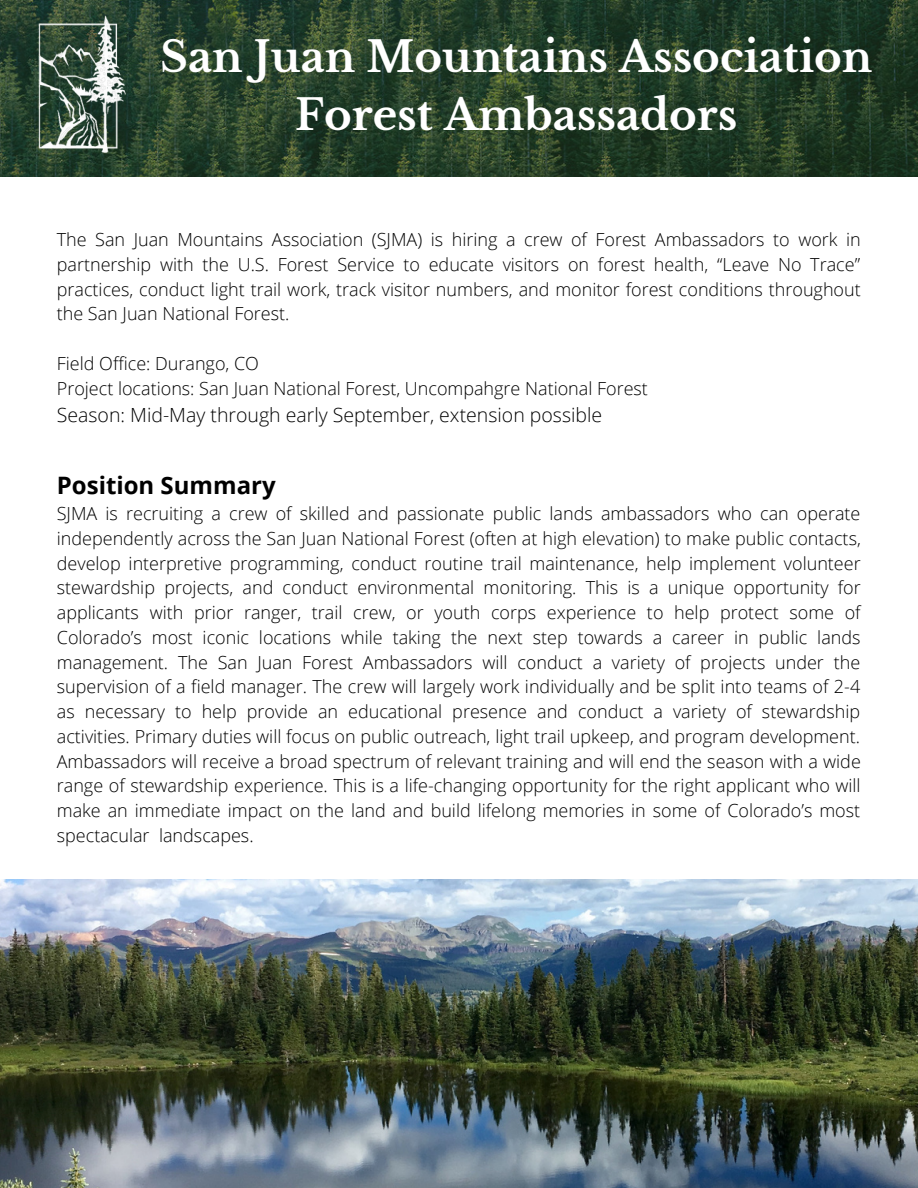
<style>
.page{position:relative;width:918px;height:1188px;background:#fff}
.page>*{position:absolute;margin:0;border:0;box-sizing:border-box;transform-origin:0 0}
.t1{font:700 42px "Libre Baskerville";color:#fff}
.t2{font:700 24px "Open Sans";color:#000}
.t3{font:300 19.5px "Open Sans";color:#000}
.t4{font:300 18px/24.8px "Open Sans";color:#000;text-align:justify}
</style>
<div class="page">
<img style="left:0;top:880px;width:918px;height:308px">
<img style="left:0;top:0;width:918px;height:177px">
<img style="left:28px;top:15px;width:104px;height:141px">
<p class="t1" style="left:160px;top:31px;width:714px">San Juan Mountains Association</p>
<p class="t1" style="left:295px;top:89px;width:444px">Forest Ambassadors</p>
<p class="t4" style="left:57px;top:227px;width:805px">The San Juan Mountains Association (SJMA) is hiring a crew of Forest Ambassadors to work in partnership with the U.S. Forest Service to educate visitors on forest health, “Leave No Trace” practices, conduct light trail work, track visitor numbers, and monitor forest conditions throughout the San Juan National Forest.</p>
<p class="t4" style="left:57px;top:351px;width:204px">Field Office: Durango, CO</p>
<p class="t4" style="left:57px;top:375px;width:593px">Project locations: San Juan National Forest, Uncompahgre National Forest</p>
<p class="t3" style="left:57px;top:401px;width:547px">Season: Mid-May through early September, extension possible</p>
<p class="t2" style="left:57px;top:469px;width:220px">Position Summary</p>
<p class="t4" style="left:57px;top:501px;width:806px">SJMA is recruiting a crew of skilled and passionate public lands ambassadors who can operate independently across the San Juan National Forest (often at high elevation) to make public contacts, develop interpretive programming, conduct routine trail maintenance, help implement volunteer stewardship projects, and conduct environmental monitoring. This is a unique opportunity for applicants with prior ranger, trail crew, or youth corps experience to help protect some of Colorado’s most iconic locations while taking the next step towards a career in public lands management. The San Juan Forest Ambassadors will conduct a variety of projects under the supervision of a field manager. The crew will largely work individually and be split into teams of 2-4 as necessary to help provide an educational presence and conduct a variety of stewardship activities. Primary duties will focus on public outreach, light trail upkeep, and program development.<br>Ambassadors will receive a broad spectrum of relevant training and will end the season with a wide range of stewardship experience. This is a life-changing opportunity for the right applicant who will make an immediate impact on the land and build lifelong memories in some of Colorado’s most spectacular landscapes.</p>
</div>
